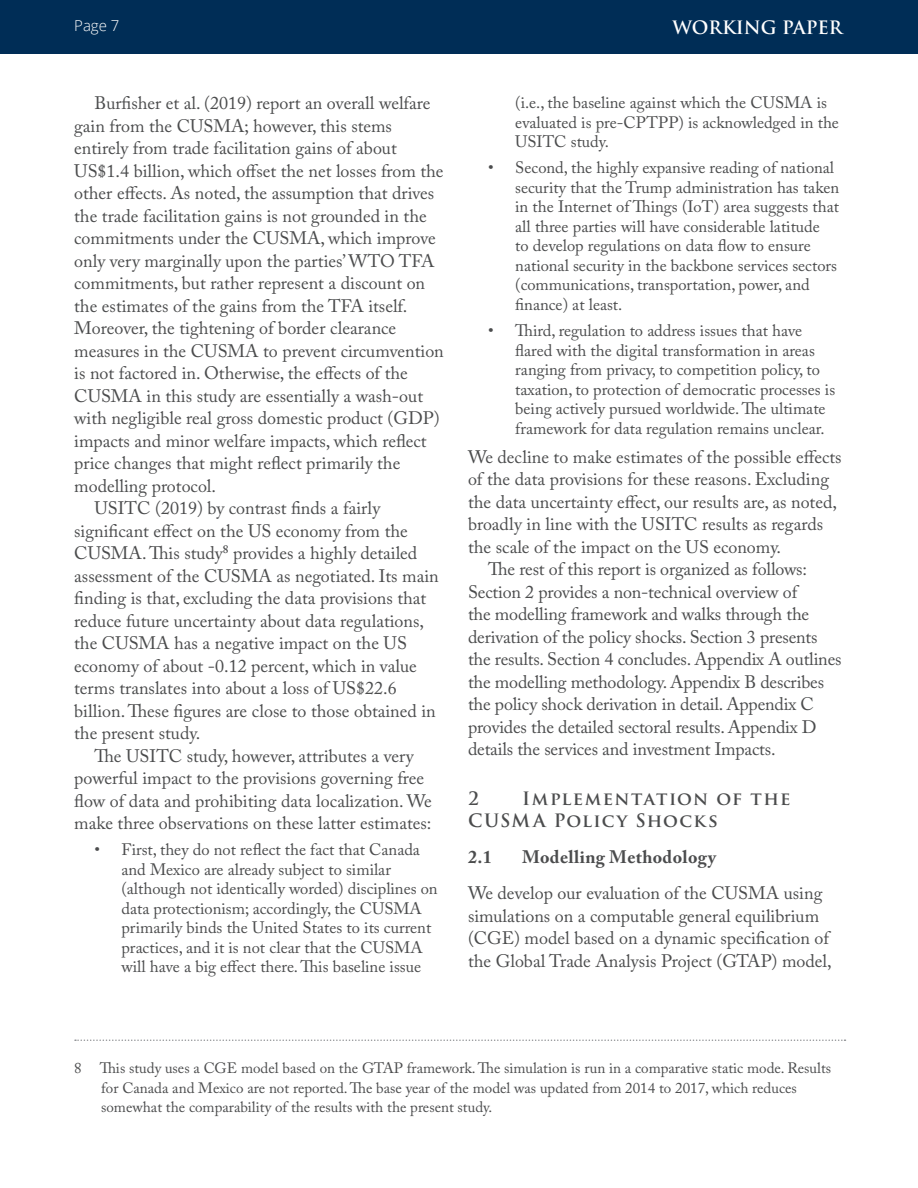
<style>
.page{position:relative;width:918px;height:1188px;background:#fff}
.page>*{position:absolute;margin:0;border:0;box-sizing:border-box;transform-origin:0 0}
.Body_Copy{font:18px/22.5px "Adobe Caslon Pro";color:#4b4c4d}
.Level_One_Head{font:700 18px/22.5px "Trajan Pro";letter-spacing:.075em;color:#4b4c4d}
.Level_Two_Head{font:700 18px "Adobe Caslon Pro";letter-spacing:.02em;color:#4b4c4d}
.t1{font:700 18px "Trajan Pro";color:#fff}
.bullet{font:16.5px/19.5px "Adobe Caslon Pro";color:#4b4c4d}
.foot_note_2{font:15px/19.5px "Adobe Caslon Pro";color:#4b4c4d}
.t2{font:300 15px "Open Sans";color:#fff}
</style>
<div class="page">
<div style="left:0;top:0;width:918px;height:54px;background:#002d56"></div>
<svg style="left:75px;top:1040px;width:770px;height:1px"></svg>
<p class="t2" style="left:74px;top:16px;width:47px">Page 7</p>
<p class="t1" style="left:672px;top:16px;width:172px">WORKING PAPER</p>
<p class="Body_Copy" style="left:74px;top:92px;width:371px;text-indent:20px">Burfisher et al. (2019) report an overall welfare gain from the CUSMA; however, this stems entirely from trade facilitation gains of about US$1.4 billion, which offset the net losses from the other effects. As noted, the assumption that drives the trade facilitation gains is not grounded in the commitments under the CUSMA, which improve only very marginally upon the parties’ WTO TFA commitments, but rather represent a discount on the estimates of the gains from the TFA itself.<br>Moreover, the tightening of border clearance measures in the CUSMA to prevent circumvention is not factored in. Otherwise, the effects of the CUSMA in this study are essentially a wash-out with negligible real gross domestic product (GDP) impacts and minor welfare impacts, which reflect price changes that might reflect primarily the modelling protocol.</p>
<p class="Body_Copy" style="left:74px;top:497px;width:366px;text-indent:20px">USITC (2019) by contrast finds a fairly significant effect on the US economy from the CUSMA. This study<sup>8</sup> provides a highly detailed assessment of the CUSMA as negotiated. Its main finding is that, excluding the data provisions that reduce future uncertainty about data regulations, the CUSMA has a negative impact on the US economy of about -0.12 percent, which in value terms translates into about a loss of US$22.6 billion. These figures are close to those obtained in the present study.</p>
<p class="Body_Copy" style="left:74px;top:744px;width:359px;text-align:center">The USITC study, however, attributes a very powerful impact to the provisions governing free flow of data and prohibiting data localization. We make three observations on these latter estimates:</p>
<p class="bullet" style="left:122px;top:840px;width:318px;text-indent:-27px">• First, they do not reflect the fact that Canada and Mexico are already subject to similar (although not identically worded) disciplines on data protectionism; accordingly, the CUSMA primarily binds the United States to its current practices, and it is not clear that the CUSMA will have a big effect there. This baseline issue</p>
<p class="bullet" style="left:515px;top:93px;width:325px">(i.e., the baseline against which the CUSMA is evaluated is pre-CPTPP) is acknowledged in the<br>USITC study.</p>
<p class="bullet" style="left:515px;top:158px;width:326px;text-indent:-27px">• Second, the highly expansive reading of national security that the Trump administration has taken in the Internet of Things (IoT) area suggests that all three parties will have considerable latitude<br>to develop regulations on data flow to ensure national security in the backbone services sectors (communications, transportation, power, and finance) at least.</p>
<p class="bullet" style="left:515px;top:321px;width:321px;text-indent:-27px">• Third, regulation to address issues that have flared with the digital transformation in areas ranging from privacy, to competition policy, to taxation, to protection of democratic processes is being actively pursued worldwide. The ultimate framework for data regulation remains unclear.</p>
<p class="Body_Copy" style="left:468px;top:445px;width:375px">We decline to make estimates of the possible effects of the data provisions for these reasons. Excluding the data uncertainty effect, our results are, as noted, broadly in line with the USITC results as regards the scale of the impact on the US economy.</p>
<p class="Body_Copy" style="left:468px;top:558px;width:375px;text-indent:20px">The rest of this report is organized as follows:<br>Section 2 provides a non-technical overview of<br>the modelling framework and walks through the derivation of the policy shocks. Section 3 presents the results. Section 4 concludes. Appendix A outlines the modelling methodology. Appendix B describes the policy shock derivation in detail. Appendix C provides the detailed sectoral results. Appendix D details the services and investment Impacts.</p>
<p class="Level_One_Head" style="left:468px;top:787px;width:12px">2</p>
<p class="Level_One_Head" style="left:468px;top:787px;width:324px;text-indent:54px">Implementation of the<br>CUSMA Policy Shocks</p>
<p class="Level_Two_Head" style="left:468px;top:847px;width:25px">2.1</p>
<p class="Level_Two_Head" style="left:522px;top:847px;width:196px">Modelling Methodology</p>
<p class="Body_Copy" style="left:468px;top:882px;width:365px">We develop our evaluation of the CUSMA using simulations on a computable general equilibrium (CGE) model based on a dynamic specification of the Global Trade Analysis Project (GTAP) model,</p>
<p class="foot_note_2" style="left:101px;top:1058px;width:731px;text-indent:-27px">8 This study uses a CGE model based on the GTAP framework. The simulation is run in a comparative static mode. Results for Canada and Mexico are not reported. The base year of the model was updated from 2014 to 2017, which reduces somewhat the comparability of the results with the present study.</p>
</div>
